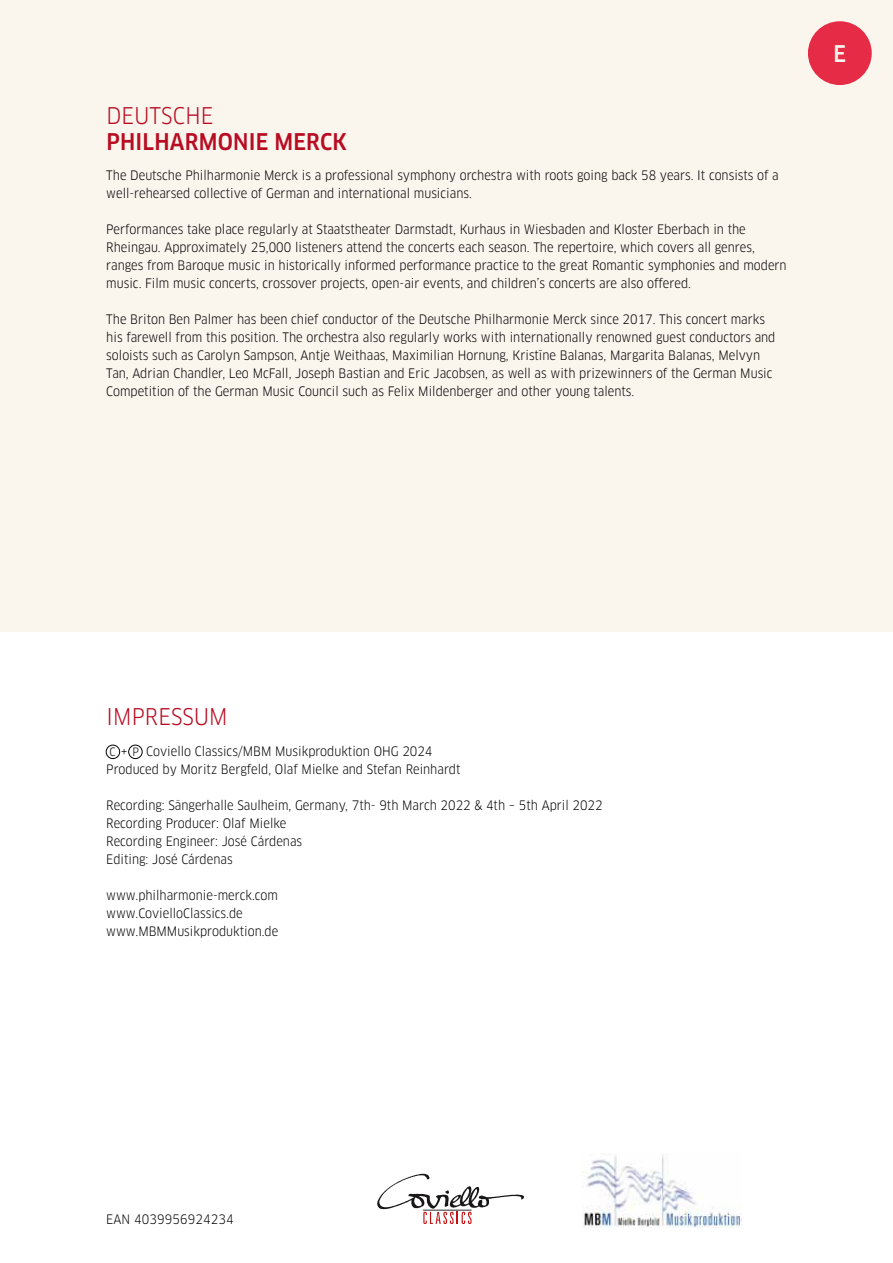
<style>
.page{position:relative;width:893px;height:1263px;background:#fff}
.page>*{position:absolute;margin:0;border:0;box-sizing:border-box;transform-origin:0 0}
.t1{font:22.5px "Clan Pro Narr";letter-spacing:.01em;color:#b80c23}
.t2{font:500 22.5px "Clan Pro Narr";letter-spacing:.01em;color:#b80c23}
.t3{font:500 22.5px "Clan Pro Narr";color:#fff}
.t4{font:12.75px/18px "Clan Pro Narr";color:#000}
.s1{font-size:11.25px}
</style>
<div class="page">
<div style="left:0;top:0;width:893px;height:631px;background:#faf5ed"></div>
<svg style="left:377px;top:1174px;width:147px;height:50px"></svg>
<img style="left:583px;top:1155px;width:159px;height:72px">
<div style="left:106px;top:745px;width:14px;height:14px;border:1px solid #000;border-radius:50%"></div>
<div style="left:128px;top:745px;width:14px;height:14px;border:1px solid #000;border-radius:50%"></div>
<h1 class="t1" style="left:106px;top:102px;width:109px">DEUTSCHE</h1>
<h1 class="t2" style="left:106px;top:128px;width:242px">PHILHARMONIE MERCK</h1>
<p class="t4" style="left:106px;top:166px;width:674px">The Deutsche Philharmonie Merck is a professional symphony orchestra with roots going back 58 years. It consists of a well-rehearsed collective of German and international musicians.</p>
<p class="t4" style="left:106px;top:220px;width:682px">Performances take place regularly at Staatstheater Darmstadt, Kurhaus in Wiesbaden and Kloster Eberbach in the Rheingau. Approximately 25,000 listeners attend the concerts each season. The repertoire, which covers all genres, ranges from Baroque music in historically informed performance practice to the great Romantic symphonies and modern music. Film music concerts, crossover projects, open-air events, and children’s concerts are also offered.</p>
<p class="t4" style="left:106px;top:310px;width:671px">The Briton Ben Palmer has been chief conductor of the Deutsche Philharmonie Merck since 2017. This concert marks his farewell from this position. The orchestra also regularly works with internationally renowned guest conductors and soloists such as Carolyn Sampson, Antje Weithaas, Maximilian Hornung, Kristīne Balanas, Margarita Balanas, Melvyn Tan, Adrian Chandler, Leo McFall, Joseph Bastian and Eric Jacobsen, as well as with prizewinners of the German Music Competition of the German Music Council such as Felix Mildenberger and other young talents.</p>
<h1 class="t3" style="left:833px;top:41px;width:14px">E</h1>
<h1 class="t1" style="left:106px;top:703px;width:123px">IMPRESSUM</h1>
<p class="t4" style="left:106px;top:742px;width:356px"><span class="s1">C</span> + <span class="s1">P</span> Coviello Classics/MBM Musikproduktion OHG 2024<br>Produced by Moritz Bergfeld, Olaf Mielke and Stefan Reinhardt</p>
<p class="t4" style="left:106px;top:796px;width:498px">Recording: Sängerhalle Saulheim, Germany, 7th- 9th March 2022 &amp; 4th – 5th April 2022<br>Recording Producer: Olaf Mielke<br>Recording Engineer: José Cárdenas<br>Editing: José Cárdenas</p>
<p class="t4" style="left:106px;top:886px;width:174px">www.philharmonie-merck.com www.CovielloClassics.de www.MBMMusikproduktion.de</p>
<p class="t4" style="left:106px;top:1210px;width:129px">EAN 4039956924234</p>
</div>
